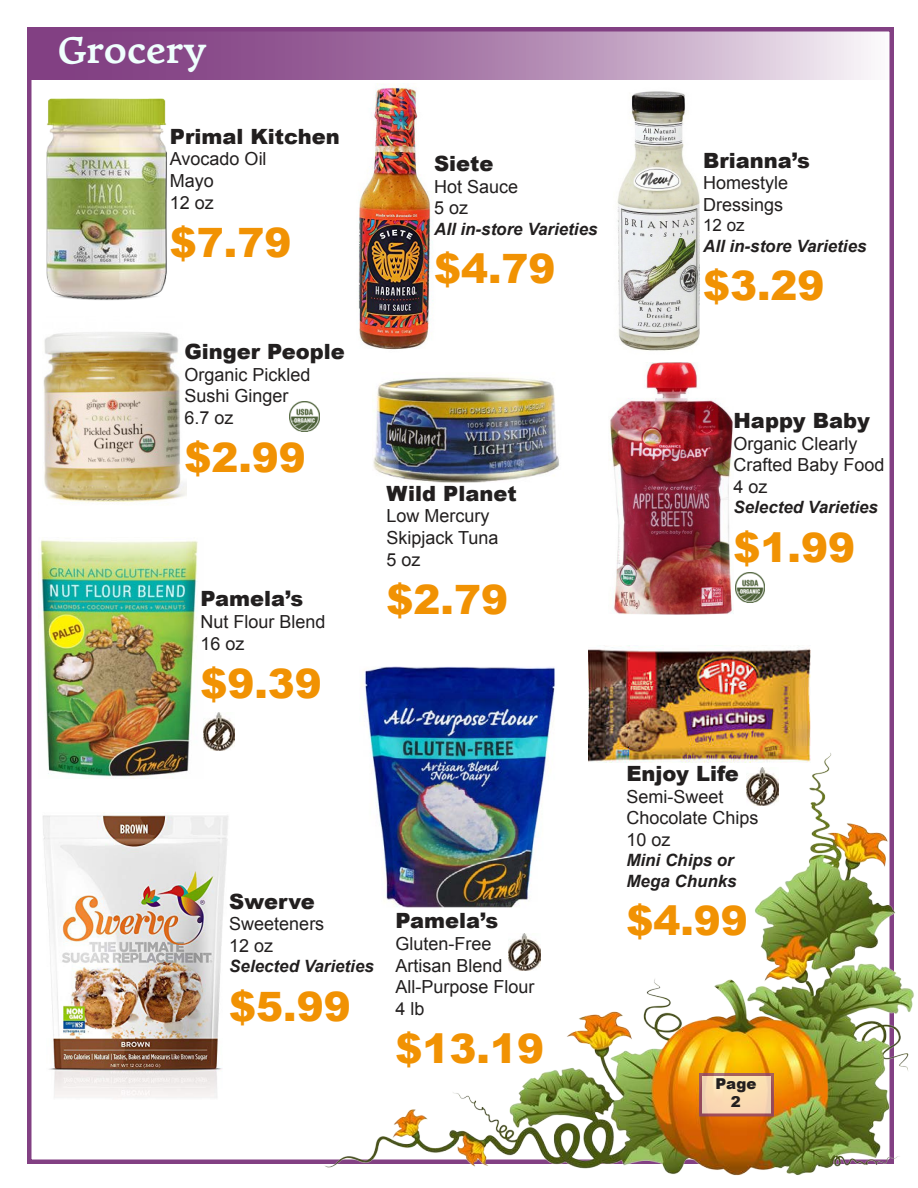
<style>
.page{position:relative;width:918px;height:1188px;background:#fff}
.page>*{position:absolute;margin:0;border:0;box-sizing:border-box;transform-origin:0 0}
.t1{font:900 40.5px "Arial";color:#f19203}
.t2{font:700 39px "Leksa";color:#effffd}
.t3{font:900 21px "Arial";color:#221f1f}
.t4{font:18px/21.6px "Arial";color:#221f1f}
.t5{font:italic 700 16.95px/20.4px "Arial";color:#221f1f}
.t6{font:16.95px "Arial";color:#221f1f}
.t7{font:900 15px/18px "Arial";color:#221f1f;text-align:center}
</style>
<div class="page">
<svg style="left:27px;top:27px;width:864px;height:53px;background:#aa7eab"></svg>
<img style="left:304px;top:733px;width:610px;height:443px">
<svg style="left:703px;top:1077px;width:67px;height:35px;background:#f9dcb3"></svg>
<div style="left:699px;top:1073px;width:75px;height:43px;border:3px solid #824083"></div>
<img style="left:735px;top:573px;width:30px;height:30px">
<img style="left:588px;top:645px;width:222px;height:123px">
<img style="left:617px;top:91px;width:83px;height:260px">
<img style="left:46px;top:98px;width:121px;height:202px">
<img style="left:358px;top:85px;width:75px;height:265px">
<img style="left:43px;top:332px;width:144px;height:172px">
<img style="left:609px;top:363px;width:125px;height:252px">
<img style="left:38px;top:539px;width:160px;height:239px">
<img style="left:360px;top:666px;width:196px;height:247px">
<img style="left:43px;top:815px;width:186px;height:283px">
<img style="left:290px;top:402px;width:29px;height:30px">
<img style="left:747px;top:767px;width:31px;height:38px">
<img style="left:509px;top:933px;width:32px;height:38px">
<img style="left:373px;top:377px;width:186px;height:105px">
<img style="left:203px;top:712px;width:32px;height:38px">
<h2 class="t2" style="left:58px;top:36px;width:150px">Grocery</h2>
<p class="t3" style="left:170px;top:128px;width:171px">Primal Kitchen</p>
<p class="t4" style="left:170px;top:150px;width:98px">Avocado Oil<br>Mayo<br>12 oz</p>
<h1 class="t1" style="left:170px;top:226px;width:123px">$7.79</h1>
<p class="t3" style="left:184px;top:343px;width:162px">Ginger People</p>
<p class="t4" style="left:184px;top:365px;width:128px">Organic Pickled<br>Sushi Ginger<br>6.7 oz</p>
<h1 class="t1" style="left:184px;top:441px;width:123px">$2.99</h1>
<p class="t3" style="left:200px;top:590px;width:104px">Pamela’s</p>
<p class="t4" style="left:200px;top:613px;width:127px">Nut Flour Blend<br>16 oz</p>
<h1 class="t1" style="left:200px;top:667px;width:123px">$9.39</h1>
<p class="t3" style="left:434px;top:155px;width:61px">Siete</p>
<p class="t4" style="left:434px;top:177px;width:86px">Hot Sauce<br>5 oz</p>
<p class="t5" style="left:434px;top:220px;width:165px">All in-store Varieties</p>
<h1 class="t1" style="left:434px;top:252px;width:123px">$4.79</h1>
<p class="t3" style="left:387px;top:485px;width:132px">Wild Planet</p>
<p class="t4" style="left:387px;top:507px;width:114px">Low Mercury<br>Skipjack Tuna<br>5 oz</p>
<h1 class="t1" style="left:387px;top:583px;width:123px">$2.79</h1>
<p class="t3" style="left:229px;top:893px;width:87px">Swerve</p>
<p class="t4" style="left:229px;top:915px;width:97px">Sweeteners<br>12 oz</p>
<p class="t5" style="left:229px;top:958px;width:146px">Selected Varieties</p>
<h1 class="t1" style="left:229px;top:990px;width:123px">$5.99</h1>
<p class="t3" style="left:395px;top:912px;width:104px">Pamela’s</p>
<p class="t4" style="left:395px;top:935px;width:141px">Gluten-Free<br>Artisan Blend<br>All-Purpose Flour<br>4 lb</p>
<h1 class="t1" style="left:395px;top:1032px;width:150px">$13.19</h1>
<p class="t3" style="left:703px;top:152px;width:108px">Brianna’s</p>
<p class="t4" style="left:703px;top:174px;width:87px">Homestyle<br>Dressings</p>
<p class="t6" style="left:703px;top:219px;width:43px">12 oz</p>
<p class="t5" style="left:703px;top:237px;width:165px">All in-store Varieties</p>
<h1 class="t1" style="left:703px;top:269px;width:123px">$3.29</h1>
<p class="t3" style="left:734px;top:412px;width:138px">Happy Baby</p>
<p class="t4" style="left:734px;top:434px;width:153px">Organic Clearly<br>Crafted Baby Food<br>4 oz</p>
<p class="t5" style="left:734px;top:499px;width:146px">Selected Varieties</p>
<h1 class="t1" style="left:734px;top:531px;width:123px">$1.99</h1>
<p class="t3" style="left:626px;top:765px;width:114px">Enjoy Life</p>
<p class="t4" style="left:626px;top:787px;width:134px">Semi-Sweet<br>Chocolate Chips<br>10 oz</p>
<p class="t5" style="left:626px;top:852px;width:112px">Mini Chips or<br>Mega Chunks</p>
<h1 class="t1" style="left:626px;top:904px;width:123px">$4.99</h1>
<p class="t7" style="left:716px;top:1076px;width:42px">Page<br>2</p>
</div>
